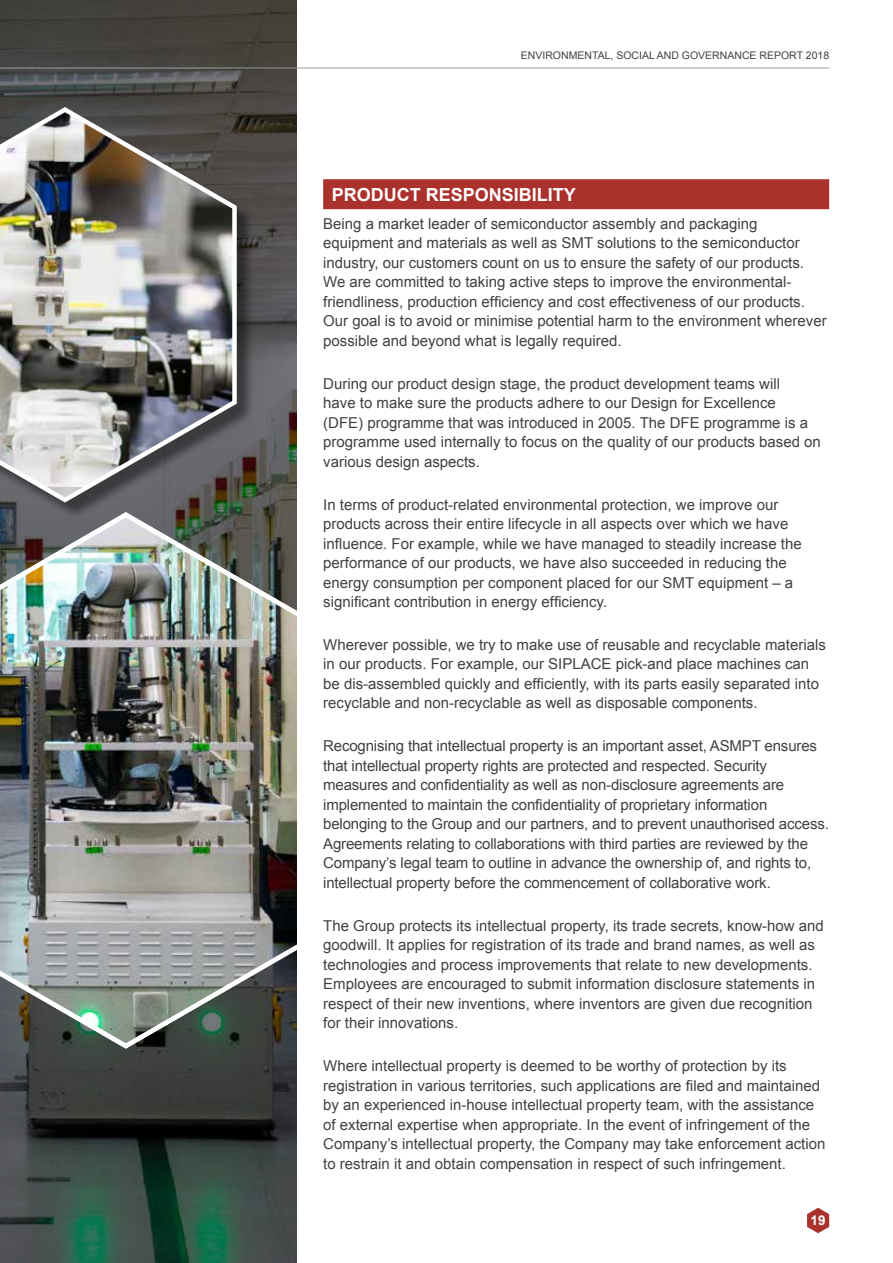
<style>
.page{position:relative;width:893px;height:1263px;background:#fff}
.page>*{position:absolute;margin:0;border:0;box-sizing:border-box;transform-origin:0 0}
.t1{font:700 18px "Arial";color:#fff}
.t2{font:15px/19.5px "Arial";color:#414042}
.t3{font:700 13.5px "Arial";color:#fff}
.t4{font:10.5px "Arial";color:#414042}
</style>
<div class="page">
<img style="left:0;top:0;width:298px;height:1263px">
<img style="left:0;top:509px;width:298px;height:542px">
<div style="left:0;top:110px;width:255px;height:410px;background:#000;opacity:.45"></div>
<img style="left:0;top:104px;width:241px;height:401px">
<div style="left:323px;top:179px;width:506px;height:30px;background:#aa312c"></div>
<hr style="left:0;top:68px;width:829px;height:1px;background:#97a0a5">
<svg style="left:807px;top:1208px;width:22px;height:25px"></svg>
<p class="t4" style="left:521px;top:48px;width:310px">ENVIRONMENTAL, SOCIAL AND GOVERNANCE REPORT 2018</p>
<p class="t1" style="left:332px;top:182px;width:246px">PRODUCT RESPONSIBILITY</p>
<p class="t2" style="left:323px;top:214px;width:505px">Being a market leader of semiconductor assembly and packaging equipment and materials as well as SMT solutions to the semiconductor industry, our customers count on us to ensure the safety of our products.<br>We are committed to taking active steps to improve the environmental&shy;friendliness, production efficiency and cost effectiveness of our products.<br>Our goal is to avoid or minimise potential harm to the environment wherever possible and beyond what is legally required.</p>
<p class="t2" style="left:323px;top:374px;width:499px">During our product design stage, the product development teams will<br>have to make sure the products adhere to our Design for Excellence<br>(DFE) programme that was introduced in 2005. The DFE programme is a programme used internally to focus on the quality of our products based on various design aspects.</p>
<p class="t2" style="left:323px;top:495px;width:480px">In terms of product-related environmental protection, we improve our products across their entire lifecycle in all aspects over which we have influence. For example, while we have managed to steadily increase the performance of our products, we have also succeeded in reducing the energy consumption per component placed for our SMT equipment – a significant contribution in energy efficiency.</p>
<p class="t2" style="left:323px;top:635px;width:504px">Wherever possible, we try to make use of reusable and recyclable materials in our products. For example, our SIPLACE pick-and place machines can be dis-assembled quickly and efficiently, with its parts easily separated into recyclable and non-recyclable as well as disposable components.</p>
<p class="t2" style="left:323px;top:736px;width:507px">Recognising that intellectual property is an important asset, ASMPT ensures that intellectual property rights are protected and respected. Security measures and confidentiality as well as non-disclosure agreements are implemented to maintain the confidentiality of proprietary information belonging to the Group and our partners, and to prevent unauthorised access.<br>Agreements relating to collaborations with third parties are reviewed by the Company’s legal team to outline in advance the ownership of, and rights to, intellectual property before the commencement of collaborative work.</p>
<p class="t2" style="left:323px;top:916px;width:502px">The Group protects its intellectual property, its trade secrets, know-how and goodwill. It applies for registration of its trade and brand names, as well as technologies and process improvements that relate to new developments.<br>Employees are encouraged to submit information disclosure statements in respect of their new inventions, where inventors are given due recognition for their innovations.</p>
<p class="t2" style="left:323px;top:1056px;width:504px">Where intellectual property is deemed to be worthy of protection by its registration in various territories, such applications are filed and maintained by an experienced in-house intellectual property team, with the assistance of external expertise when appropriate. In the event of infringement of the Company’s intellectual property, the Company may take enforcement action to restrain it and obtain compensation in respect of such infringement.</p>
<p class="t3" style="left:811px;top:1211px;width:17px">19</p>
</div>
